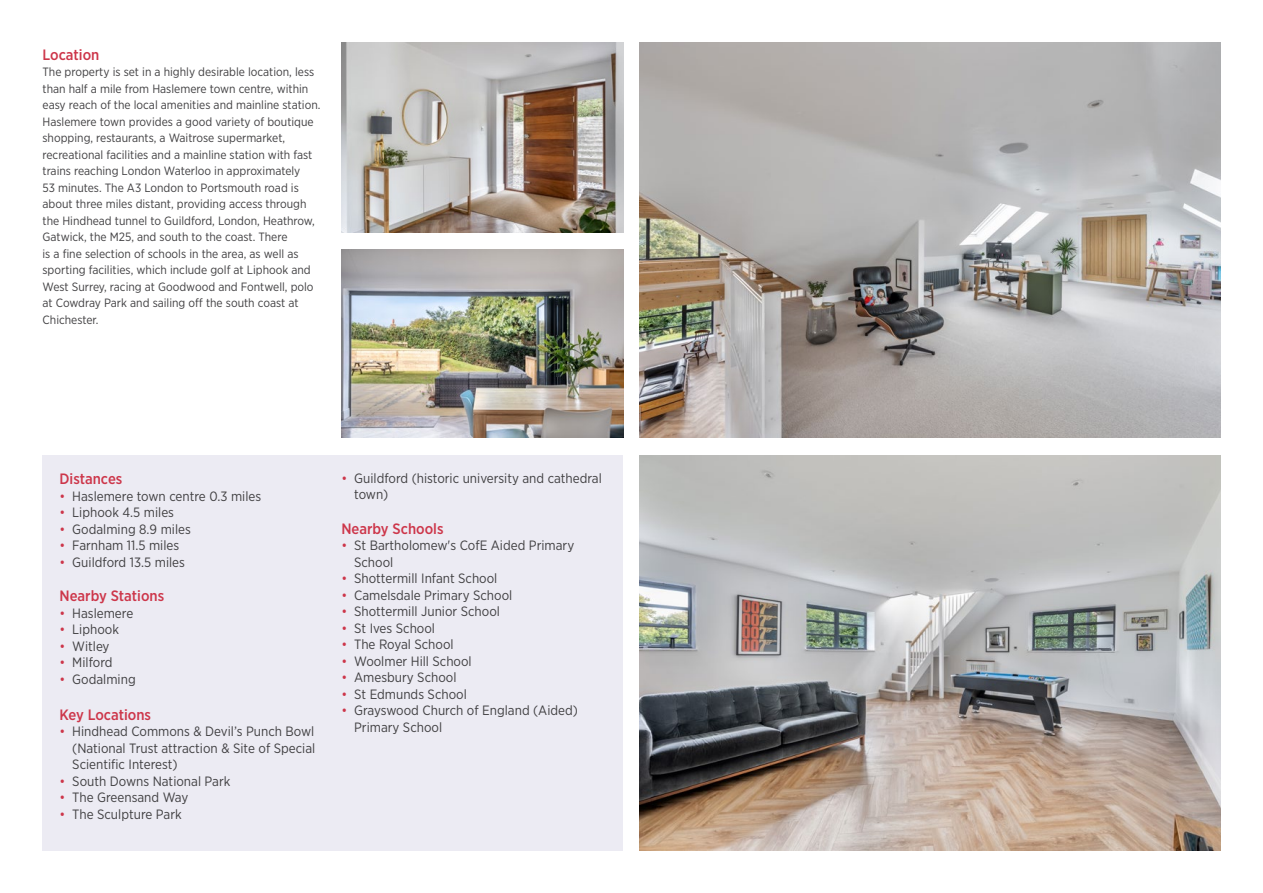
<style>
.page{position:relative;width:1263px;height:893px;background:#fff}
.page>*{position:absolute;margin:0;border:0;box-sizing:border-box;transform-origin:0 0}
.t1{font:500 15px "Gotham Narrow";color:#cd364a}
.t2{font:13.5px/16.5px "Gotham Narrow";color:#414042}
.t3{font:12px/16.5px "Gotham Narrow";color:#414042}
.s1{color:#cd364a}
</style>
<div class="page">
<img style="left:640px;top:455px;width:580px;height:395px">
<img style="left:640px;top:43px;width:580px;height:395px">
<img style="left:341px;top:43px;width:283px;height:189px">
<img style="left:341px;top:249px;width:283px;height:189px">
<div style="left:43px;top:455px;width:580px;height:395px;background:#ecebf3"></div>
<p class="t1" style="left:43px;top:45px;width:58px">Location</p>
<p class="t3" style="left:43px;top:64px;width:279px">The property is set in a highly desirable location, less than half a mile from Haslemere town centre, within easy reach of the local amenities and mainline station.<br>Haslemere town provides a good variety of boutique shopping, restaurants, a Waitrose supermarket, recreational facilities and a mainline station with fast trains reaching London Waterloo in approximately<br>53 minutes. The A3 London to Portsmouth road is about three miles distant, providing access through the Hindhead tunnel to Guildford, London, Heathrow, Gatwick, the M25, and south to the coast. There<br>is a fine selection of schools in the area, as well as sporting facilities, which include golf at Liphook and West Surrey, racing at Goodwood and Fontwell, polo at Cowdray Park and sailing off the south coast at Chichester.</p>
<p class="t1" style="left:60px;top:469px;width:64px">Distances</p>
<p class="t2" style="left:60px;top:487px;width:203px"><span class="s1">•</span> Haslemere town centre 0.3 miles</p>
<p class="t2" style="left:60px;top:504px;width:116px"><span class="s1">•</span> Liphook 4.5 miles</p>
<p class="t2" style="left:60px;top:520px;width:133px"><span class="s1">•</span> Godalming 8.9 miles</p>
<p class="t2" style="left:60px;top:537px;width:121px"><span class="s1">•</span> Farnham 11.5 miles</p>
<p class="t2" style="left:60px;top:553px;width:127px"><span class="s1">•</span> Guildford 13.5 miles</p>
<p class="t1" style="left:60px;top:586px;width:106px">Nearby Stations</p>
<p class="t2" style="left:60px;top:604px;width:75px"><span class="s1">•</span> Haslemere</p>
<p class="t2" style="left:60px;top:621px;width:61px"><span class="s1">•</span> Liphook</p>
<p class="t2" style="left:60px;top:637px;width:52px"><span class="s1">•</span> Witley</p>
<p class="t2" style="left:60px;top:654px;width:55px"><span class="s1">•</span> Milford</p>
<p class="t2" style="left:60px;top:670px;width:78px"><span class="s1">•</span> Godalming</p>
<p class="t1" style="left:60px;top:705px;width:93px">Key Locations</p>
<p class="t2" style="left:72px;top:723px;width:244px;text-align:justify;text-indent:-13px"><span class="s1">•</span> Hindhead Commons &amp; Devil’s Punch Bowl (National Trust attraction &amp; Site of Special Scientific Interest)</p>
<p class="t2" style="left:60px;top:772px;width:172px"><span class="s1">•</span> South Downs National Park</p>
<p class="t2" style="left:60px;top:789px;width:130px"><span class="s1">•</span> The Greensand Way</p>
<p class="t2" style="left:60px;top:805px;width:124px"><span class="s1">•</span> The Sculpture Park</p>
<p class="t2" style="left:354px;top:469px;width:249px;text-indent:-13px"><span class="s1">•</span> Guildford (historic university and cathedral town)</p>
<p class="t1" style="left:341px;top:519px;width:104px">Nearby Schools</p>
<p class="t2" style="left:354px;top:537px;width:222px;text-indent:-13px"><span class="s1">•</span> St Bartholomew's CofE Aided Primary<br>School</p>
<p class="t2" style="left:341px;top:570px;width:158px"><span class="s1">•</span> Shottermill Infant School</p>
<p class="t2" style="left:341px;top:586px;width:172px"><span class="s1">•</span> Camelsdale Primary School</p>
<p class="t2" style="left:341px;top:603px;width:160px"><span class="s1">•</span> Shottermill Junior School</p>
<p class="t2" style="left:341px;top:619px;width:95px"><span class="s1">•</span> St Ives School</p>
<p class="t2" style="left:341px;top:636px;width:114px"><span class="s1">•</span> The Royal School</p>
<p class="t2" style="left:341px;top:652px;width:132px"><span class="s1">•</span> Woolmer Hill School</p>
<p class="t2" style="left:341px;top:669px;width:117px"><span class="s1">•</span> Amesbury School</p>
<p class="t2" style="left:341px;top:685px;width:127px"><span class="s1">•</span> St Edmunds School</p>
<p class="t2" style="left:354px;top:702px;width:225px;text-indent:-13px"><span class="s1">•</span> Grayswood Church of England (Aided)<br>Primary School</p>
</div>
